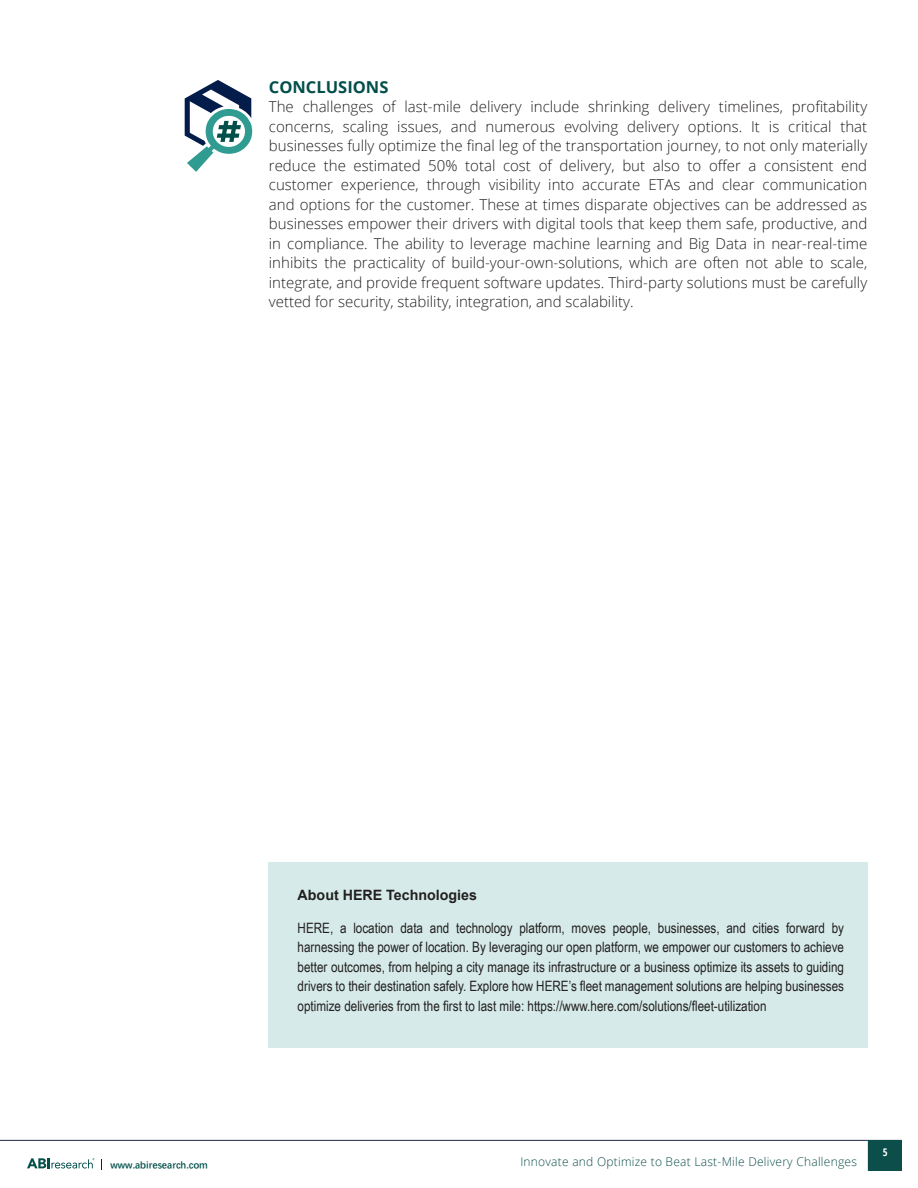
<style>
.page{position:relative;width:918px;height:1188px;background:#fff}
.page>*{position:absolute;margin:0;border:0;box-sizing:border-box;transform-origin:0 0}
.bold_green_subs{font:700 16.5px "Open Sans";color:#024f4a}
.Body_Text{font:300 15px/19.5px "Open Sans";color:#231f20;text-align:justify}
.Body_Text-2{font:14.25px/19.5px "Arial Narrow";color:#231f20;text-align:justify}
.Body_Text-3{font:700 14.25px "Arial";color:#231f20}
.t1{font:300 12px "Open Sans";letter-spacing:.02em;color:#0c4f4a}
.t2{font:700 condensed 10.5px "Open Sans";color:#fff}
.t3{font:700 9.9px "Deng Xian";color:#024f4a}
</style>
<div class="page">
<hr style="left:0;top:1140px;width:902px;height:1px;background:#1e294c">
<div style="left:868px;top:1140px;width:34px;height:31px;background:#0c4f4a"></div>
<svg style="left:27px;top:1158px;width:68px;height:11px"></svg>
<div style="left:268px;top:862px;width:600px;height:186px;background:#d6ebe9"></div>
<svg style="left:185px;top:80px;width:67px;height:92px"></svg>
<p class="bold_green_subs" style="left:269px;top:75px;width:121px">CONCLUSIONS</p>
<p class="Body_Text" style="left:269px;top:96px;width:600px">The challenges of last-mile delivery include shrinking delivery timelines, profitability concerns, scaling issues, and numerous evolving delivery options. It is critical that businesses fully optimize the final leg of the transportation journey, to not only materially reduce the estimated 50% total cost of delivery, but also to offer a consistent end customer experience, through visibility into accurate ETAs and clear communication and options for the customer. These at times disparate objectives can be addressed as businesses empower their drivers with digital tools that keep them safe, productive, and in compliance. The ability to leverage machine learning and Big Data in near-real-time inhibits the practicality of build-your-own-solutions, which are often not able to scale, integrate, and provide frequent software updates. Third-party solutions must be carefully vetted for security, stability, integration, and scalability.</p>
<p class="Body_Text-3" style="left:298px;top:885px;width:181px">About HERE Technologies</p>
<p class="Body_Text-2" style="left:298px;top:917px;width:548px">HERE, a location data and technology platform, moves people, businesses, and cities forward by harnessing the power of location. By leveraging our open platform, we empower our customers to achieve better outcomes, from helping a city manage its infrastructure or a business optimize its assets to guiding drivers to their destination safely. Explore how HERE’s fleet management solutions are helping businesses optimize deliveries from the first to last mile: https://www.here.com/solutions/fleet-utilization</p>
<p class="t3" style="left:110px;top:1158px;width:99px">www.abiresearch.com</p>
<p class="t1" style="left:520px;top:1154px;width:338px">Innovate and Optimize to Beat Last-Mile Delivery Challenges</p>
<p class="t2" style="left:883px;top:1145px;width:6px">5</p>
</div>
